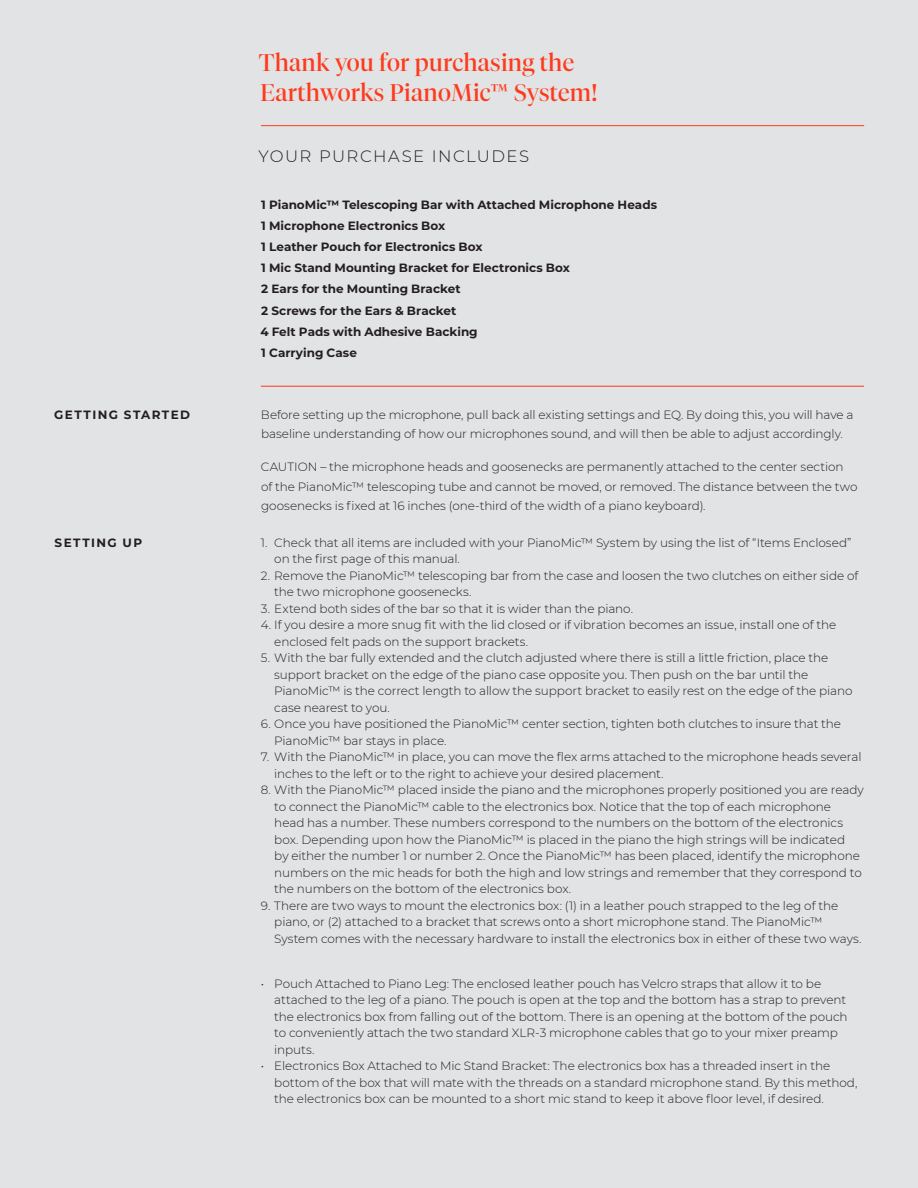
<style>
.page{position:relative;width:918px;height:1188px;background:#e2e3e4}
.page>*{position:absolute;margin:0;border:0;box-sizing:border-box;transform-origin:0 0}
.Ad__Headline__16_20{font:24px "Tiempos Fine";letter-spacing:.01em;color:#ff3a1c}
.Datasheet__Title_2{font:300 16.5px "Montserrat";letter-spacing:.085em;color:#231f20}
.Body___8_13{font:300 12px/16.5px "Montserrat";letter-spacing:-.005em;color:#231f20}
.Body__Heading__9_14{font:700 12px "Montserrat";color:#231f20}
.Heading_2__11_15{font:700 12px "Montserrat";letter-spacing:.12em;color:#231f20}
</style>
<div class="page">
<hr style="left:261px;top:125px;width:603px;height:1px;background:#ff3a1c">
<hr style="left:261px;top:386px;width:603px;height:1px;background:#ff3a1c">
<p class="Heading_2__11_15" style="left:54px;top:406px;width:137px">GETTING STARTED</p>
<p class="Heading_2__11_15" style="left:55px;top:534px;width:89px">SETTING UP</p>
<p class="Ad__Headline__16_20" style="left:259px;top:48px;width:317px">Thank you for purchasing the</p>
<p class="Ad__Headline__16_20" style="left:260px;top:78px;width:339px">Earthworks PianoMic™ System!</p>
<p class="Datasheet__Title_2" style="left:259px;top:145px;width:272px">YOUR PURCHASE INCLUDES</p>
<p class="Body__Heading__9_14" style="left:261px;top:196px;width:397px">1 PianoMic™ Telescoping Bar with Attached Microphone Heads</p>
<p class="Body__Heading__9_14" style="left:261px;top:217px;width:186px">1 Microphone Electronics Box</p>
<p class="Body__Heading__9_14" style="left:261px;top:238px;width:223px">1 Leather Pouch for Electronics Box</p>
<p class="Body__Heading__9_14" style="left:261px;top:259px;width:310px">1 Mic Stand Mounting Bracket for Electronics Box</p>
<p class="Body__Heading__9_14" style="left:261px;top:281px;width:201px">2 Ears for the Mounting Bracket</p>
<p class="Body__Heading__9_14" style="left:261px;top:302px;width:197px">2 Screws for the Ears &amp; Bracket</p>
<p class="Body__Heading__9_14" style="left:260px;top:323px;width:219px">4 Felt Pads with Adhesive Backing</p>
<p class="Body__Heading__9_14" style="left:261px;top:344px;width:97px">1 Carrying Case</p>
<p class="Body___8_13" style="left:261px;top:404px;width:594px;line-height:19.5px">Before setting up the microphone, pull back all existing settings and EQ. By doing this, you will have a baseline understanding of how our microphones sound, and will then be able to adjust accordingly.</p>
<p class="Body___8_13" style="left:261px;top:457px;width:598px;line-height:19.5px">CAUTION – the microphone heads and goosenecks are permanently attached to the center section of the PianoMic™ telescoping tube and cannot be moved, or removed. The distance between the two goosenecks is fixed at 16 inches (one-third of the width of a piano keyboard).</p>
<p class="Body___8_13" style="left:274px;top:534px;width:579px;text-indent:-14px">1. Check that all items are included with your PianoMic™ System by using the list of “Items Enclosed” on the first page of this manual.</p>
<p class="Body___8_13" style="left:274px;top:567px;width:586px;text-indent:-14px">2. Remove the PianoMic™ telescoping bar from the case and loosen the two clutches on either side of the two microphone goosenecks.</p>
<p class="Body___8_13" style="left:261px;top:600px;width:374px">3. Extend both sides of the bar so that it is wider than the piano.</p>
<p class="Body___8_13" style="left:274px;top:616px;width:564px;text-indent:-14px">4. If you desire a more snug fit with the lid closed or if vibration becomes an issue, install one of the enclosed felt pads on the support brackets.</p>
<p class="Body___8_13" style="left:274px;top:649px;width:580px;text-indent:-14px">5. With the bar fully extended and the clutch adjusted where there is still a little friction, place the support bracket on the edge of the piano case opposite you. Then push on the bar until the PianoMic™ is the correct length to allow the support bracket to easily rest on the edge of the piano case nearest to you.</p>
<p class="Body___8_13" style="left:274px;top:715px;width:568px;text-indent:-14px">6. Once you have positioned the PianoMic™ center section, tighten both clutches to insure that the<br>PianoMic™ bar stays in place.</p>
<p class="Body___8_13" style="left:274px;top:748px;width:589px;text-indent:-14px">7. With the PianoMic™ in place, you can move the flex arms attached to the microphone heads several inches to the left or to the right to achieve your desired placement.</p>
<p class="Body___8_13" style="left:274px;top:781px;width:591px;text-indent:-14px">8. With the PianoMic™ placed inside the piano and the microphones properly positioned you are ready to connect the PianoMic™ cable to the electronics box. Notice that the top of each microphone head has a number. These numbers correspond to the numbers on the bottom of the electronics box. Depending upon how the PianoMic™ is placed in the piano the high strings will be indicated<br>by either the number 1 or number 2. Once the PianoMic™ has been placed, identify the microphone numbers on the mic heads for both the high and low strings and remember that they correspond to the numbers on the bottom of the electronics box.</p>
<p class="Body___8_13" style="left:274px;top:897px;width:589px;text-indent:-14px">9. There are two ways to mount the electronics box: (1) in a leather pouch strapped to the leg of the piano, or (2) attached to a bracket that screws onto a short microphone stand. The PianoMic™<br>System comes with the necessary hardware to install the electronics box in either of these two ways.</p>
<p class="Body___8_13" style="left:274px;top:975px;width:575px;text-indent:-14px">• Pouch Attached to Piano Leg: The enclosed leather pouch has Velcro straps that allow it to be attached to the leg of a piano. The pouch is open at the top and the bottom has a strap to prevent the electronics box from falling out of the bottom. There is an opening at the bottom of the pouch to conveniently attach the two standard XLR-3 microphone cables that go to your mixer preamp inputs.</p>
<p class="Body___8_13" style="left:274px;top:1057px;width:585px;text-indent:-14px">• Electronics Box Attached to Mic Stand Bracket: The electronics box has a threaded insert in the bottom of the box that will mate with the threads on a standard microphone stand. By this method, the electronics box can be mounted to a short mic stand to keep it above floor level, if desired.</p>
</div>
